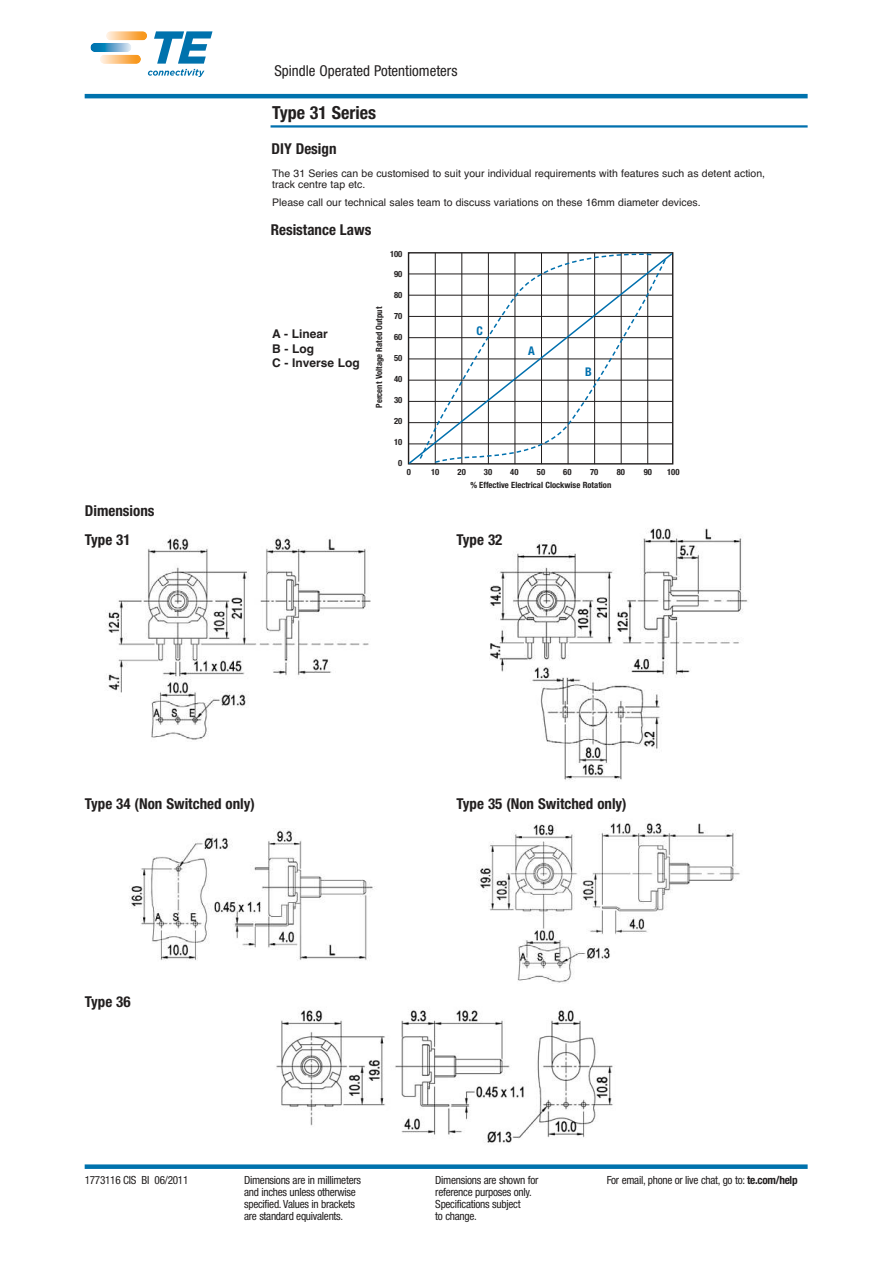
<style>
.page{position:relative;width:893px;height:1263px;background:#fff}
.page>*{position:absolute;margin:0;border:0;box-sizing:border-box;transform-origin:0 0}
.t1{font:700 condensed 18px "Helvetica Neue";color:#221f1f}
.t2{font:700 condensed 15px/29px "Helvetica Neue";color:#221f1f}
.t3{font:condensed 15px "Helvetica Neue";color:#221f1f}
.t4{font:700 condensed 12px "Helvetica Neue";color:#0070ae}
.t5{font:condensed 11.25px "Helvetica Neue";letter-spacing:-.025em;color:#221f1f}
.t6{font:700 condensed 8.55px "Helvetica Neue";color:#221f1f}
.t7{font:700 5.85px "Helvetica";color:#221f1f}
.t8{font:5.1px "Helvetica";color:#221f1f}
.s1{font-weight:700}
</style>
<div class="page">
<img style="left:106px;top:535px;width:265px;height:205px">
<img style="left:489px;top:528px;width:259px;height:253px">
<img style="left:129px;top:830px;width:246px;height:131px">
<img style="left:477px;top:823px;width:263px;height:160px">
<img style="left:276px;top:1009px;width:337px;height:134px">
<svg style="left:407px;top:252px;width:267px;height:213px"></svg>
<svg style="left:438px;top:262px;width:227px;height:201px"></svg>
<svg style="left:434px;top:459px;width:7px;height:5px"></svg>
<svg style="left:661px;top:258px;width:6px;height:8px"></svg>
<svg style="left:420px;top:253px;width:228px;height:204px"></svg>
<svg style="left:418px;top:452px;width:6px;height:9px"></svg>
<div style="left:85px;top:1164px;width:722px;height:5px;background:#0072ad"></div>
<hr style="left:270px;top:125px;width:537px;height:3px;background:#0070ae">
<img style="left:106px;top:31px;width:41px;height:9px">
<img style="left:100px;top:55px;width:41px;height:9px">
<img style="left:90px;top:43px;width:41px;height:9px">
<svg style="left:148px;top:31px;width:64px;height:46px"></svg>
<hr style="left:85px;top:94px;width:722px;height:4px;background:#0072ad">
<h2 class="t3" style="left:274px;top:65px;width:184px">Spindle Operated Potentiometers</h2>
<h1 class="t1" style="left:272px;top:106px;width:106px">Type 31 Series</h1>
<h2 class="t2" style="left:271px;top:136px;width:67px">DIY Design</h2>
<p class="t8" style="left:272px;top:172px;width:494px">The 31 Series can be customised to suit your individual requirements with features such as detent action,</p>
<p class="t8" style="left:272px;top:183px;width:95px">track centre tap etc.</p>
<p class="t8" style="left:272px;top:201px;width:430px">Please call our technical sales team to discuss variations on these 16mm diameter devices.</p>
<h2 class="t2" style="left:271px;top:216px;width:102px">Resistance Laws</h2>
<h2 class="t2" style="left:85px;top:498px;width:71px">Dimensions<br>Type 31</h2>
<p class="t7" style="left:272px;top:333px;width:57px">A - Linear</p>
<p class="t7" style="left:272px;top:347px;width:43px">B - Log</p>
<p class="t7" style="left:272px;top:362px;width:89px">C - Inverse Log</p>
<p class="t6" style="left:390px;top:250px;width:14px">100</p>
<p class="t6" style="left:394px;top:271px;width:10px">90</p>
<p class="t6" style="left:394px;top:292px;width:10px">80</p>
<p class="t6" style="left:394px;top:313px;width:10px">70</p>
<p class="t6" style="left:394px;top:334px;width:10px">60</p>
<p class="t6" style="left:394px;top:355px;width:10px">50</p>
<p class="t6" style="left:394px;top:376px;width:10px">40</p>
<p class="t6" style="left:394px;top:397px;width:10px">30</p>
<p class="t6" style="left:394px;top:418px;width:10px">20</p>
<p class="t6" style="left:394px;top:439px;width:10px">10</p>
<p class="t6" style="left:398px;top:459px;width:6px">0</p>
<p class="t6" style="left:376px;top:408px;width:102px;rotate:-90deg">Percent Voltage Rated Output</p>
<p class="t4" style="left:476px;top:326px;width:8px">C</p>
<p class="t4" style="left:528px;top:346px;width:8px">A</p>
<p class="t4" style="left:585px;top:367px;width:8px">B</p>
<p class="t6" style="left:407px;top:468px;width:6px">0</p>
<p class="t6" style="left:431px;top:468px;width:10px">10</p>
<p class="t6" style="left:458px;top:468px;width:10px">20</p>
<p class="t6" style="left:484px;top:468px;width:10px">30</p>
<p class="t6" style="left:510px;top:468px;width:10px">40</p>
<p class="t6" style="left:537px;top:468px;width:10px">50</p>
<p class="t6" style="left:563px;top:468px;width:10px">60</p>
<p class="t6" style="left:590px;top:468px;width:10px">70</p>
<p class="t6" style="left:617px;top:468px;width:10px">80</p>
<p class="t6" style="left:644px;top:468px;width:10px">90</p>
<p class="t6" style="left:667px;top:468px;width:14px">100</p>
<p class="t6" style="left:470px;top:482px;width:143px">% Effective Electrical Clockwise Rotation</p>
<h2 class="t2" style="left:457px;top:527px;width:47px">Type 32</h2>
<h2 class="t2" style="left:85px;top:790px;width:172px">Type 34 (Non Switched only)</h2>
<h2 class="t2" style="left:457px;top:790px;width:172px">Type 35 (Non Switched only)</h2>
<h2 class="t2" style="left:85px;top:988px;width:47px">Type 36</h2>
<p class="t5" style="left:85px;top:1176px;width:105px">1773116 CIS BI 06/2011</p>
<p class="t5" style="left:244px;top:1176px;width:118px">Dimensions are in millimeters</p>
<p class="t5" style="left:435px;top:1176px;width:105px">Dimensions are shown for</p>
<p class="t5" style="left:607px;top:1176px;width:192px">For email, phone or live chat, go to: <span class="s1">te.com/help</span></p>
<p class="t5" style="left:244px;top:1188px;width:113px">and inches unless otherwise</p>
<p class="t5" style="left:435px;top:1188px;width:98px">reference purposes only.</p>
<p class="t5" style="left:244px;top:1200px;width:112px">specified. Values in brackets</p>
<p class="t5" style="left:435px;top:1200px;width:87px">Specifications subject</p>
<p class="t5" style="left:244px;top:1212px;width:101px">are standard equivalents.</p>
<p class="t5" style="left:435px;top:1212px;width:43px">to change.</p>
</div>
